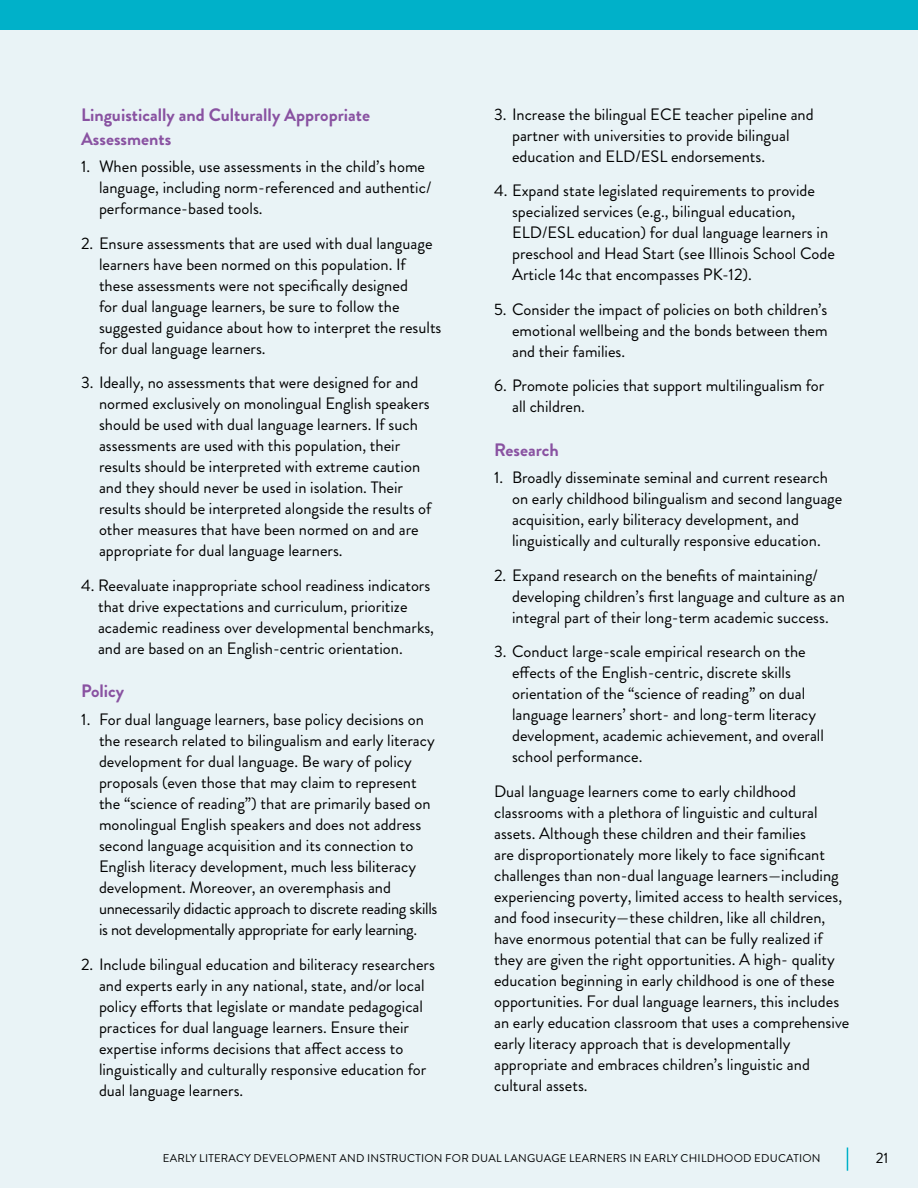
<style>
.page{position:relative;width:918px;height:1188px;background:#e9f3f6}
.page>*{position:absolute;margin:0;border:0;box-sizing:border-box;transform-origin:0 0}
.t1{font:700 18px/24px "Brandon Grotesque";color:#8952a1}
.t2{font:16.5px/21px "Brandon Grotesque";color:#000}
.t3{font:15px "Brandon Grotesque";color:#000}
.t4{font:11.25px "Brandon Grotesque";letter-spacing:.02em;color:#000}
</style>
<div class="page">
<svg style="left:847px;top:1148px;width:1px;height:23px"></svg>
<div style="left:0;top:0;width:918px;height:30px;background:#00b1c9"></div>
<p class="t1" style="left:81px;top:103px;width:291px">Linguistically and Culturally Appropriate<br>Assessments</p>
<p class="t2" style="left:99px;top:156px;width:334px;text-indent:-18px">1. When possible, use assessments in the child’s home language, including norm-referenced and authentic/ performance-based tools.</p>
<p class="t2" style="left:99px;top:233px;width:344px;text-indent:-18px">2. Ensure assessments that are used with dual language learners have been normed on this population. If these assessments were not specifically designed<br>for dual language learners, be sure to follow the suggested guidance about how to interpret the results for dual language learners.</p>
<p class="t2" style="left:99px;top:372px;width:334px;text-indent:-18px">3. Ideally, no assessments that were designed for and normed exclusively on monolingual English speakers should be used with dual language learners. If such assessments are used with this population, their results should be interpreted with extreme caution and they should never be used in isolation. Their results should be interpreted alongside the results of other measures that have been normed on and are appropriate for dual language learners.</p>
<p class="t2" style="left:98px;top:575px;width:338px;text-indent:-17px">4. Reevaluate inappropriate school readiness indicators that drive expectations and curriculum, prioritize academic readiness over developmental benchmarks, and are based on an English-centric orientation.</p>
<p class="t1" style="left:81px;top:679px;width:45px">Policy</p>
<p class="t2" style="left:99px;top:709px;width:340px;text-indent:-18px">1. For dual language learners, base policy decisions on the research related to bilingualism and early literacy development for dual language. Be wary of policy proposals (even those that may claim to represent the “science of reading”) that are primarily based on monolingual English speakers and does not address second language acquisition and its connection to English literacy development, much less biliteracy development. Moreover, an overemphasis and unnecessarily didactic approach to discrete reading skills is not developmentally appropriate for early learning.</p>
<p class="t2" style="left:99px;top:954px;width:338px;text-indent:-18px">2. Include bilingual education and biliteracy researchers and experts early in any national, state, and/or local policy efforts that legislate or mandate pedagogical practices for dual language learners. Ensure their expertise informs decisions that affect access to linguistically and culturally responsive education for dual language learners.</p>
<p class="t2" style="left:512px;top:104px;width:303px;text-indent:-18px">3. Increase the bilingual ECE teacher pipeline and partner with universities to provide bilingual education and ELD/ESL endorsements.</p>
<p class="t2" style="left:512px;top:180px;width:324px;text-indent:-18px">4. Expand state legislated requirements to provide specialized services (e.g., bilingual education, ELD/ESL education) for dual language learners in preschool and Head Start (see Illinois School Code Article 14c that encompasses PK-12).</p>
<p class="t2" style="left:512px;top:299px;width:317px;text-align:justify;text-indent:-18px">5. Consider the impact of policies on both children’s emotional wellbeing and the bonds between them and their families.</p>
<p class="t2" style="left:512px;top:375px;width:314px;text-indent:-18px">6. Promote policies that support multilingualism for all children.</p>
<p class="t1" style="left:494px;top:438px;width:66px">Research</p>
<p class="t2" style="left:512px;top:467px;width:332px;text-indent:-18px">1. Broadly disseminate seminal and current research on early childhood bilingualism and second language acquisition, early biliteracy development, and linguistically and culturally responsive education.</p>
<p class="t2" style="left:512px;top:565px;width:334px;text-indent:-18px">2. Expand research on the benefits of maintaining/ developing children’s first language and culture as an integral part of their long-term academic success.</p>
<p class="t2" style="left:512px;top:641px;width:313px;text-indent:-18px">3. Conduct large-scale empirical research on the effects of the English-centric, discrete skills orientation of the “science of reading” on dual language learners’ short- and long-term literacy development, academic achievement, and overall school performance.</p>
<p class="t2" style="left:494px;top:781px;width:357px">Dual language learners come to early childhood classrooms with a plethora of linguistic and cultural assets. Although these children and their families<br>are disproportionately more likely to face significant challenges than non-dual language learners—including experiencing poverty, limited access to health services, and food insecurity—these children, like all children, have enormous potential that can be fully realized if they are given the right opportunities. A high- quality education beginning in early childhood is one of these opportunities. For dual language learners, this includes an early education classroom that uses a comprehensive early literacy approach that is developmentally appropriate and embraces children’s linguistic and cultural assets.</p>
<p class="t4" style="left:163px;top:1150px;width:659px">EARLY LITERACY DEVELOPMENT AND INSTRUCTION FOR DUAL LANGUAGE LEARNERS IN EARLY CHILDHOOD EDUCATION</p>
<p class="t3" style="left:876px;top:1147px;width:14px">21</p>
</div>
